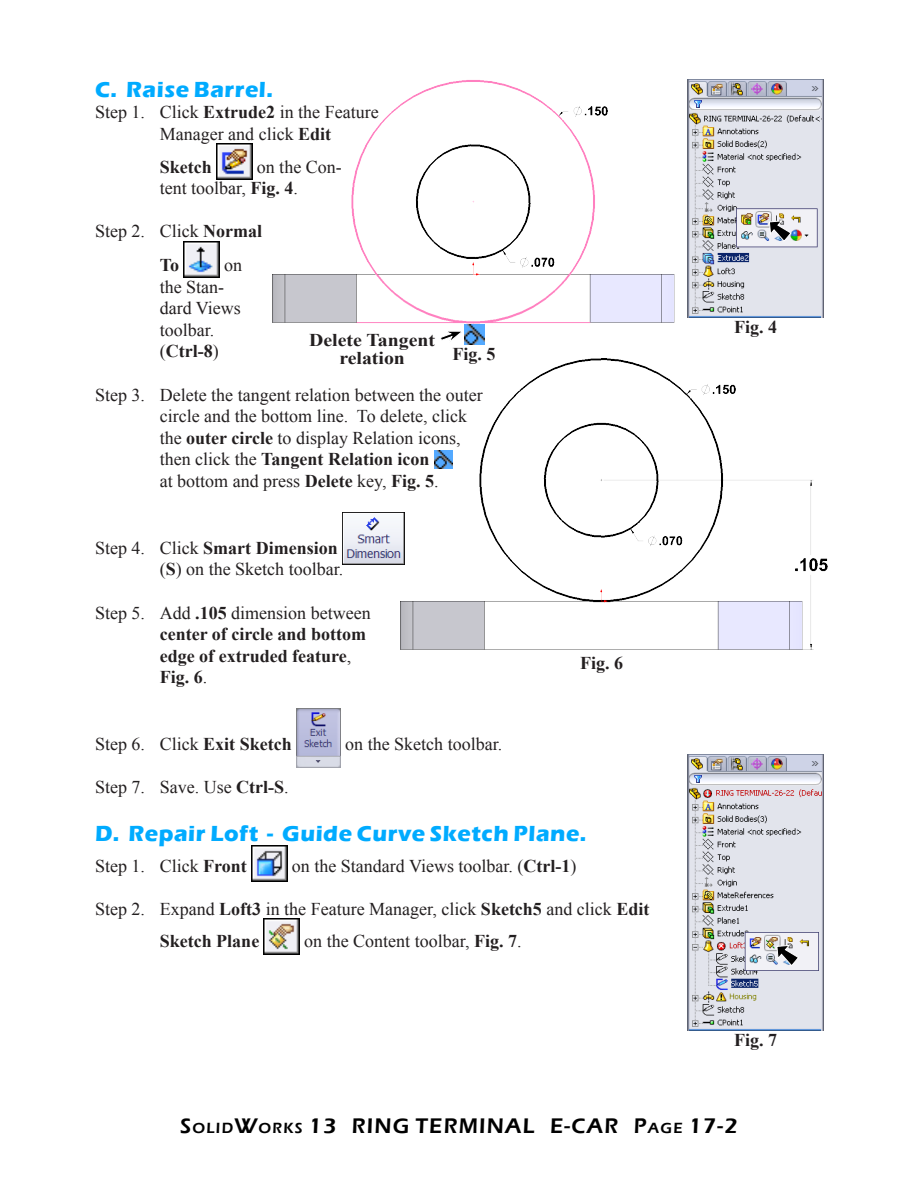
<style>
.page{position:relative;width:918px;height:1188px;background:#fff}
.page>*{position:absolute;margin:0;border:0;box-sizing:border-box;transform-origin:0 0}
.Subhead_1{font:700 22.5px "Eras ITC";letter-spacing:.025em;color:#00abff}
.t1{font:600 21.75px "Eras ITC";letter-spacing:.055em;color:#000}
.Body_text{font:18px/21.6px "Times New Roman";color:#231f20}
.Body_text-2{font:700 18px/21.6px "Times New Roman";color:#231f20}
.Coor{font:700 18px/18px "Times New Roman";color:#231f20;text-align:center;scale:1.1 1}
.Fig_No{font:700 18px "Times New Roman";color:#231f20}
.s1{font-weight:700}
.s2{font-weight:400}
.s3{font-size:15.15px}
</style>
<div class="page">
<img style="left:216px;top:143px;width:36px;height:36px">
<img style="left:184px;top:241px;width:36px;height:36px">
<img style="left:342px;top:512px;width:58px;height:52px">
<img style="left:296px;top:709px;width:45px;height:59px">
<img style="left:251px;top:845px;width:36px;height:36px">
<img style="left:264px;top:919px;width:36px;height:36px">
<img style="left:273px;top:79px;width:415px;height:251px">
<img style="left:688px;top:79px;width:135px;height:239px">
<svg style="left:769px;top:220px;width:23px;height:22px"></svg>
<img style="left:400px;top:358px;width:427px;height:292px">
<img style="left:465px;top:324px;width:19px;height:20px">
<svg style="left:440px;top:331px;width:22px;height:10px"></svg>
<img style="left:688px;top:754px;width:135px;height:277px">
<svg style="left:776px;top:945px;width:23px;height:21px"></svg>
<p class="Subhead_1" style="left:95px;top:76px;width:180px">C. Raise Barrel.</p>
<p class="Body_text" style="left:160px;top:101px;width:220px;text-indent:-65px">Step 1. Click <span class="s1">Extrude2</span> in the Feature<br>Manager and click <span class="s1">Edit</span></p>
<p class="Body_text-2" style="left:160px;top:155px;width:54px">Sketch</p>
<p class="Body_text" style="left:160px;top:156px;width:183px;text-indent:97px">on the Con&shy;tent toolbar, <span class="s1">Fig. 4</span>.</p>
<p class="Body_text" style="left:160px;top:214px;width:104px;line-height:33.6px;text-indent:-65px">Step 2. Click <span class="s1">Normal<br>To</span></p>
<p class="Body_text" style="left:160px;top:254px;width:84px;text-indent:64px">on the Stan&shy;dard Views toolbar. (<span class="s1">Ctrl-8</span>)</p>
<p class="Body_text" style="left:160px;top:384px;width:324px;text-indent:-65px">Step 3. Delete the tangent relation between the outer circle and the bottom line. To delete, click the <span class="s1">outer circle</span> to display Relation icons, then click the <span class="s1">Tangent Relation icon<br></span>at bottom and press <span class="s1">Delete</span> key, <span class="s1">Fig. 5</span>.</p>
<p class="Coor" style="left:309px;top:331px;width:116px">Delete Tangent relation</p>
<p class="Fig_No" style="left:453px;top:341px;width:45px">Fig. 5</p>
<p class="Body_text" style="left:160px;top:537px;width:185px;text-indent:-65px">Step 4. Click <span class="s1">Smart Dimension </span>(<span class="s1">S</span>) on the Sketch toolbar.</p>
<p class="Body_text-2" style="left:160px;top:601px;width:212px;text-indent:-65px"><span class="s2">Step 5. Add</span> .105 <span class="s2">dimension between </span>center of circle and bottom edge of extruded feature<span class="s2">,<br></span>Fig. 6<span class="s2">.</span></p>
<p class="Fig_No" style="left:580px;top:650px;width:45px">Fig. 6</p>
<p class="Body_text" style="left:95px;top:733px;width:198px">Step 6. Click <span class="s1">Exit Sketch</span></p>
<p class="Body_text" style="left:345px;top:733px;width:158px">on the Sketch toolbar.</p>
<p class="Body_text" style="left:95px;top:776px;width:195px">Step 7. Save. Use <span class="s1">Ctrl-S</span>.</p>
<p class="Subhead_1" style="left:95px;top:821px;width:493px">D. Repair Loft - Guide Curve Sketch Plane.</p>
<p class="Body_text" style="left:95px;top:855px;width:153px">Step 1. Click <span class="s1">Front</span></p>
<p class="Body_text" style="left:292px;top:855px;width:286px">on the Standard Views toolbar. (<span class="s1">Ctrl-1</span>)</p>
<p class="Body_text" style="left:160px;top:893px;width:491px;line-height:32.1px;text-indent:-65px">Step 2. Expand <span class="s1">Loft3</span> in the Feature Manager, click <span class="s1">Sketch5</span> and click <span class="s1">Edit<br>Sketch Plane</span></p>
<p class="Body_text" style="left:304px;top:930px;width:219px">on the Content toolbar, <span class="s1">Fig. 7</span>.</p>
<p class="Fig_No" style="left:734px;top:314px;width:45px">Fig. 4</p>
<p class="Fig_No" style="left:734px;top:1027px;width:45px">Fig. 7</p>
<p class="t1" style="left:180px;top:1114px;width:481px">S<span class="s3">OLID</span>W<span class="s3">ORKS</span> 13 RING TERMINAL E-CAR P<span class="s3">AGE</span></p>
<p class="t1" style="left:689px;top:1114px;width:51px">17-2</p>
</div>
